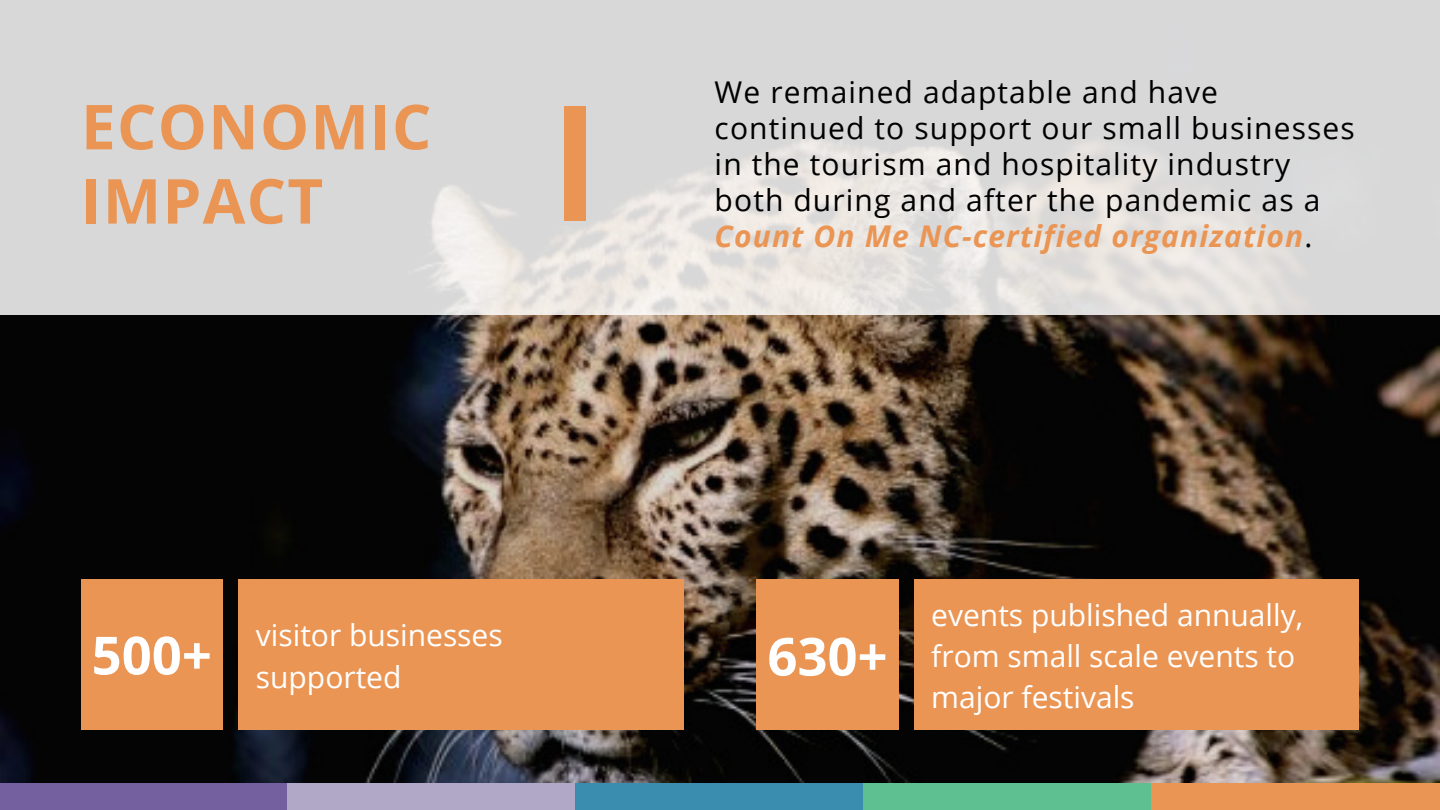
<style>
.page{position:relative;width:1440px;height:810px;background:#fff}
.page>*{position:absolute;margin:0;border:0;box-sizing:border-box;transform-origin:0 0}
.t1{font:700 62px/74.2px "Open Sans";letter-spacing:.02em;color:#ea9554}
.t2{font:700 52.5px "Open Sans";color:#fff}
.t3{font:30px/36px "Open Sans";letter-spacing:.035em;color:#000}
.t4{font:30px/41.2px "Open Sans";color:#fff}
.s1{font-weight:700;font-style:italic;color:#ea9554}
</style>
<div class="page">
<img style="left:0;top:314px;width:1440px;height:469px">
<svg style="left:0;top:0;width:1440px;height:314px;background:#dbdada"></svg>
<div style="left:564px;top:106px;width:22px;height:115px;background:#ea9554"></div>
<div style="left:0;top:783px;width:289px;height:27px;background:#74609e"></div>
<div style="left:288px;top:783px;width:289px;height:27px;background:#b1a7c6"></div>
<div style="left:575px;top:783px;width:290px;height:27px;background:#3b8daf"></div>
<div style="left:863px;top:783px;width:289px;height:27px;background:#5ec091"></div>
<div style="left:1151px;top:783px;width:289px;height:27px;background:#ea9554"></div>
<div style="left:757px;top:579px;width:141px;height:150px;background:#ea9554"></div>
<div style="left:914px;top:579px;width:445px;height:150px;background:#ea9554"></div>
<div style="left:81px;top:579px;width:142px;height:150px;background:#ea9554"></div>
<div style="left:238px;top:579px;width:445px;height:150px;background:#ea9554"></div>
<h1 class="t1" style="left:81px;top:88px;width:352px">ECONOMIC<br>IMPACT</h1>
<p class="t4" style="left:92px;top:614px;width:413px;text-indent:164px">visitor businesses<br><sup>500+</sup> supported</p>
<p class="t3" style="left:715px;top:73px;width:642px">We remained adaptable and have continued to support our small businesses in the tourism and hospitality industry both during and after the pandemic as a <span class="s1">Count On Me NC-certified organization</span>.</p>
<h2 class="t2" style="left:767px;top:620px;width:122px">630+</h2>
<p class="t4" style="left:931px;top:593px;width:373px">events published annually, from small scale events to major festivals</p>
</div>
